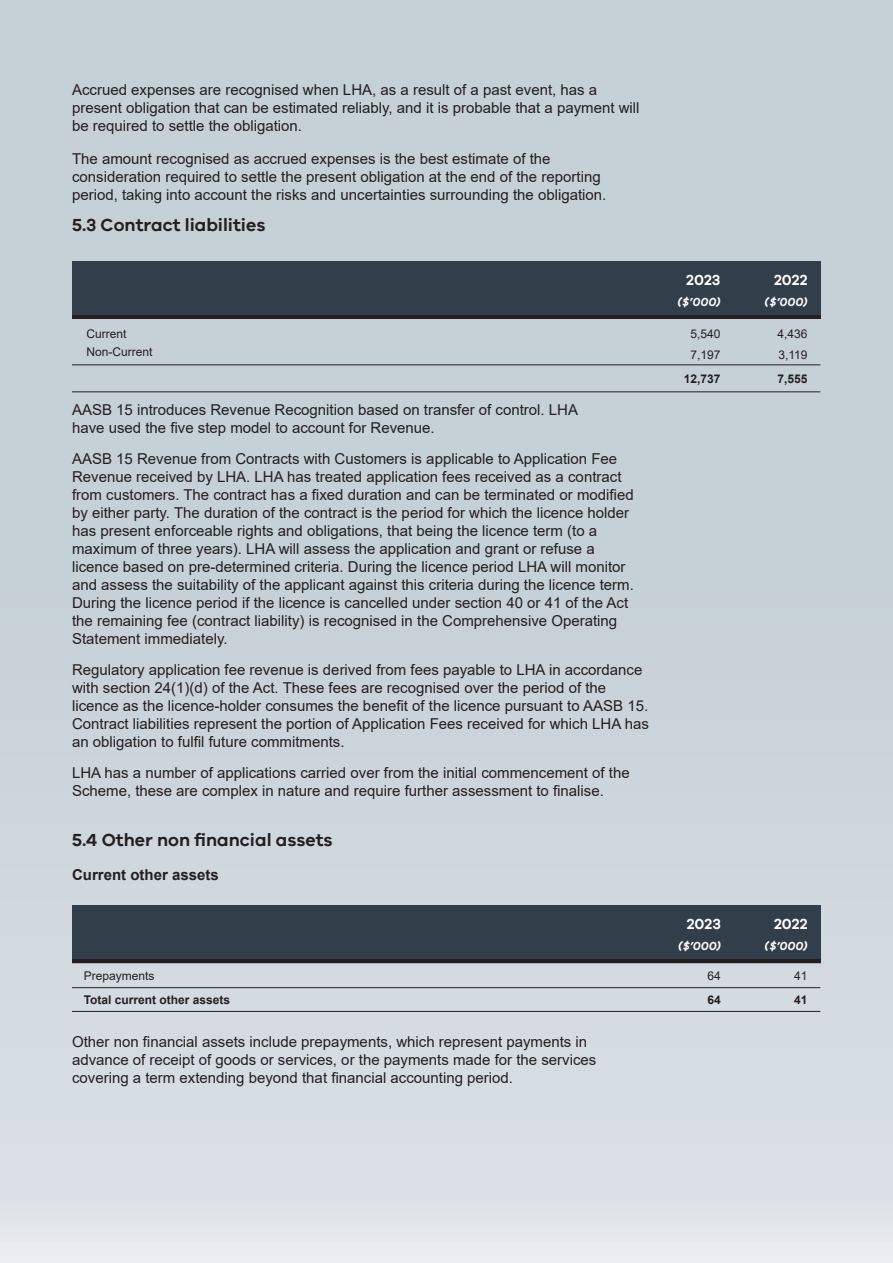
<style>
.page{position:relative;width:893px;height:1263px;background:#fff}
.page>*{position:absolute;margin:0;border:0;box-sizing:border-box;transform-origin:0 0}
.t1{font:600 18px "VIC";color:#231f20}
.t2{font:15px/18px "Arial";color:#231f20}
.t3{font:700 15px "Arial";color:#231f20}
.t4{font:600 15px "VIC";color:#fff}
.t5{font:12px "Arial";color:#231f20}
.t6{font:700 12px "Arial";color:#231f20}
.t7{font:italic 600 12px "VIC";color:#fff}
</style>
<div class="page">
<div style="left:0;top:0;width:893px;height:1263px;background:linear-gradient(to bottom,#c0cbd2,#d9dfe4)"></div>
<div style="left:72px;top:314px;width:749px;height:5px;background:#231f20"></div>
<hr style="left:72px;top:364px;width:748px;height:1px;background:#231f20">
<div style="left:72px;top:261px;width:749px;height:53px;background:#323e49"></div>
<hr style="left:72px;top:391px;width:748px;height:1px;background:#231f20">
<hr style="left:72px;top:959px;width:749px;height:4px;background:#231f20">
<hr style="left:72px;top:987px;width:748px;height:1px;background:#231f20">
<div style="left:72px;top:905px;width:749px;height:54px;background:#323e49"></div>
<hr style="left:72px;top:1011px;width:748px;height:1px;background:#231f20">
<p class="t2" style="left:72px;top:81px;width:569px">Accrued expenses are recognised when LHA, as a result of a past event, has a present obligation that can be estimated reliably, and it is probable that a payment will be required to settle the obligation.</p>
<p class="t2" style="left:72px;top:149px;width:536px">The amount recognised as accrued expenses is the best estimate of the consideration required to settle the present obligation at the end of the reporting period, taking into account the risks and uncertainties surrounding the obligation.</p>
<p class="t1" style="left:72px;top:214px;width:195px">5.3 Contract liabilities</p>
<p class="t5" style="left:87px;top:325px;width:42px">Current</p>
<p class="t5" style="left:87px;top:344px;width:68px">Non-Current</p>
<p class="t2" style="left:72px;top:401px;width:508px">AASB 15 introduces Revenue Recognition based on transfer of control. LHA</p>
<p class="t2" style="left:72px;top:419px;width:364px">have used the five step model to account for Revenue.</p>
<p class="t2" style="left:72px;top:450px;width:563px">AASB 15 Revenue from Contracts with Customers is applicable to Application Fee Revenue received by LHA. LHA has treated application fees received as a contract from customers. The contract has a fixed duration and can be terminated or modified by either party. The duration of the contract is the period for which the licence holder has present enforceable rights and obligations, that being the licence term (to a maximum of three years). LHA will assess the application and grant or refuse a licence based on pre-determined criteria. During the licence period LHA will monitor and assess the suitability of the applicant against this criteria during the licence term.<br>During the licence period if the licence is cancelled under section 40 or 41 of the Act the remaining fee (contract liability) is recognised in the Comprehensive Operating Statement immediately.</p>
<p class="t2" style="left:72px;top:660px;width:578px">Regulatory application fee revenue is derived from fees payable to LHA in accordance with section 24(1)(d) of the Act. These fees are recognised over the period of the licence as the licence-holder consumes the benefit of the licence pursuant to AASB 15.<br>Contract liabilities represent the portion of Application Fees received for which LHA has an obligation to fulfil future commitments.</p>
<p class="t2" style="left:72px;top:763px;width:559px">LHA has a number of applications carried over from the initial commencement of the<br>Scheme, these are complex in nature and require further assessment to finalise.</p>
<p class="t1" style="left:72px;top:829px;width:262px">5.4 Other non financial assets</p>
<p class="t3" style="left:72px;top:865px;width:148px">Current other assets</p>
<p class="t4" style="left:686px;top:270px;width:36px">2023</p>
<p class="t4" style="left:774px;top:270px;width:35px">2022</p>
<p class="t7" style="left:677px;top:295px;width:44px">($’000)</p>
<p class="t7" style="left:765px;top:295px;width:44px">($’000)</p>
<p class="t5" style="left:690px;top:325px;width:32px">5,540</p>
<p class="t5" style="left:690px;top:346px;width:32px">7,197</p>
<p class="t5" style="left:778px;top:346px;width:31px">3,119</p>
<p class="t6" style="left:778px;top:370px;width:32px">7,555</p>
<p class="t5" style="left:778px;top:325px;width:32px">4,436</p>
<p class="t6" style="left:684px;top:370px;width:38px">12,737</p>
<p class="t4" style="left:687px;top:914px;width:36px">2023</p>
<p class="t4" style="left:774px;top:914px;width:35px">2022</p>
<p class="t7" style="left:678px;top:939px;width:44px">($’000)</p>
<p class="t7" style="left:765px;top:939px;width:44px">($’000)</p>
<p class="t5" style="left:84px;top:968px;width:72px">Prepayments</p>
<p class="t5" style="left:708px;top:968px;width:15px">64</p>
<p class="t5" style="left:794px;top:968px;width:15px">41</p>
<p class="t6" style="left:708px;top:991px;width:15px">64</p>
<p class="t6" style="left:794px;top:991px;width:15px">41</p>
<p class="t6" style="left:84px;top:991px;width:148px">Total current other assets</p>
<p class="t2" style="left:72px;top:1032px;width:526px">Other non financial assets include prepayments, which represent payments in advance of receipt of goods or services, or the payments made for the services covering a term extending beyond that financial accounting period.</p>
</div>
